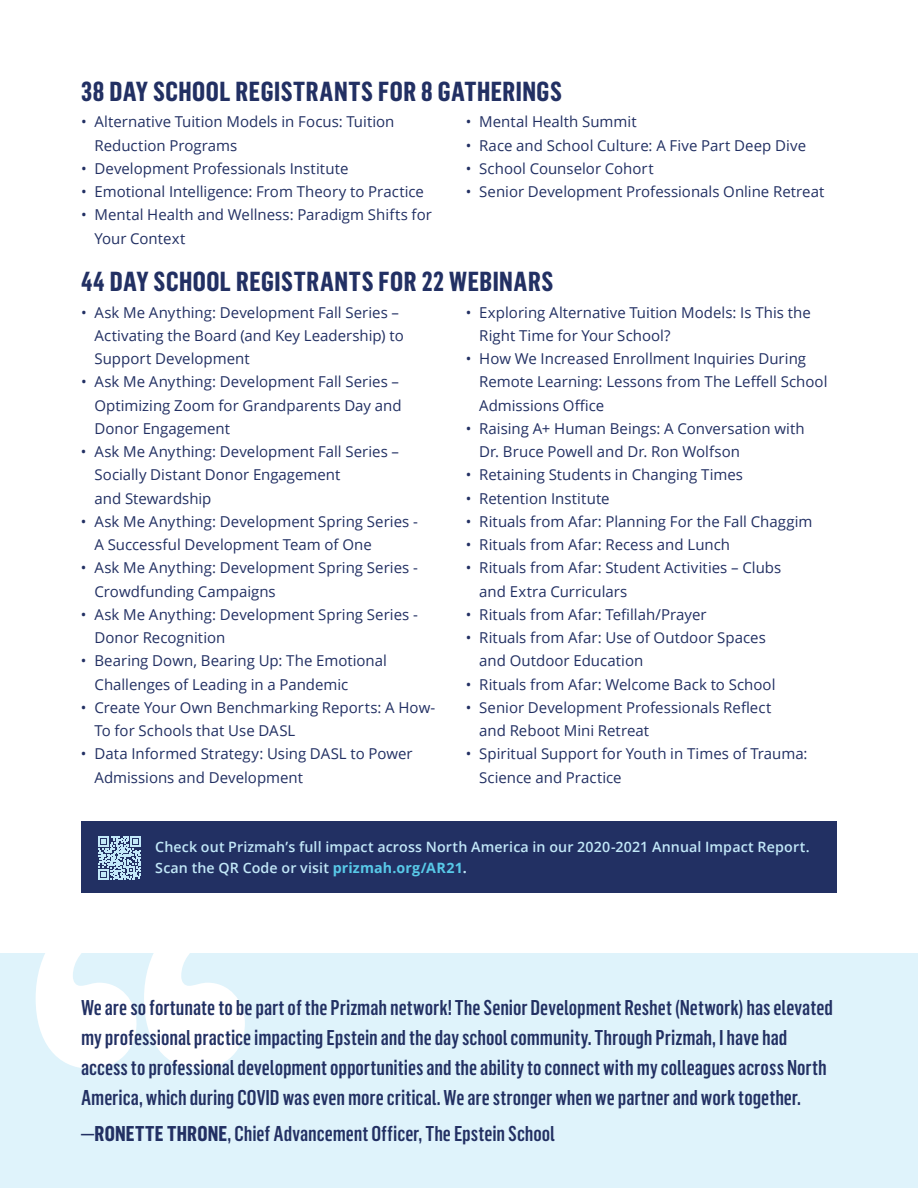
<style>
.page{position:relative;width:918px;height:1188px;background:#fff}
.page>*{position:absolute;margin:0;border:0;box-sizing:border-box;transform-origin:0 0}
.t1{font:700 27px "Flama Condensed";letter-spacing:.02em;color:#223063}
.t2{font:500 21px/30px "Flama Condensed";color:#223063}
.t3{font:15px/23.2px "Open Sans";color:#223063}
.t4{font:600 14.25px/21px "Open Sans";letter-spacing:.01em;color:#c2e8f8}
.s1{font-weight:700;color:#58c9e8}
.s2{font-weight:700}
</style>
<div class="page">
<div style="left:0;top:953px;width:918px;height:235px;background:#dff3fb"></div>
<svg style="left:36px;top:953px;width:101px;height:116px"></svg>
<svg style="left:144px;top:953px;width:101px;height:116px"></svg>
<div style="left:81px;top:821px;width:756px;height:72px;background:#223063"></div>
<svg style="left:98px;top:836px;width:43px;height:43px"></svg>
<h1 class="t1" style="left:81px;top:74px;width:482px">38 DAY SCHOOL REGISTRANTS FOR 8 GATHERINGS</h1>
<p class="t3" style="left:94px;top:110px;width:301px;text-indent:-14px">• Alternative Tuition Models in Focus: Tuition<br>Reduction Programs</p>
<p class="t3" style="left:81px;top:156px;width:269px">• Development Professionals Institute</p>
<p class="t3" style="left:81px;top:180px;width:345px">• Emotional Intelligence: From Theory to Practice</p>
<p class="t3" style="left:94px;top:203px;width:339px;text-indent:-14px">• Mental Health and Wellness: Paradigm Shifts for<br>Your Context</p>
<p class="t3" style="left:466px;top:110px;width:172px">• Mental Health Summit</p>
<p class="t3" style="left:466px;top:133px;width:342px">• Race and School Culture: A Five Part Deep Dive</p>
<p class="t3" style="left:466px;top:156px;width:189px">• School Counselor Cohort</p>
<p class="t3" style="left:466px;top:180px;width:360px">• Senior Development Professionals Online Retreat</p>
<h1 class="t1" style="left:81px;top:264px;width:474px">44 DAY SCHOOL REGISTRANTS FOR 22 WEBINARS</h1>
<p class="t3" style="left:94px;top:300px;width:311px;text-indent:-14px">• Ask Me Anything: Development Fall Series –<br>Activating the Board (and Key Leadership) to<br>Support Development</p>
<p class="t3" style="left:94px;top:370px;width:309px;text-indent:-13px">• Ask Me Anything: Development Fall Series –<br>Optimizing Zoom for Grandparents Day and<br>Donor Engagement</p>
<p class="t3" style="left:94px;top:440px;width:306px;text-indent:-14px">• Ask Me Anything: Development Fall Series –<br>Socially Distant Donor Engagement<br>and Stewardship</p>
<p class="t3" style="left:94px;top:509px;width:325px;text-indent:-14px">• Ask Me Anything: Development Spring Series -<br>A Successful Development Team of One</p>
<p class="t3" style="left:94px;top:556px;width:325px;text-indent:-14px">• Ask Me Anything: Development Spring Series -<br>Crowdfunding Campaigns</p>
<p class="t3" style="left:94px;top:602px;width:325px;text-indent:-14px">• Ask Me Anything: Development Spring Series -<br>Donor Recognition</p>
<p class="t3" style="left:94px;top:649px;width:294px;text-indent:-14px">• Bearing Down, Bearing Up: The Emotional<br>Challenges of Leading in a Pandemic</p>
<p class="t3" style="left:94px;top:695px;width:342px;text-indent:-14px">• Create Your Own Benchmarking Reports: A How-<br>To for Schools that Use DASL</p>
<p class="t3" style="left:94px;top:742px;width:320px;text-indent:-14px">• Data Informed Strategy: Using DASL to Power<br>Admissions and Development</p>
<p class="t3" style="left:479px;top:300px;width:333px;text-indent:-14px">• Exploring Alternative Tuition Models: Is This the<br>Right Time for Your School?</p>
<p class="t3" style="left:479px;top:347px;width:350px;text-indent:-14px">• How We Increased Enrollment Inquiries During<br>Remote Learning: Lessons from The Leffell School<br>Admissions Office</p>
<p class="t3" style="left:479px;top:416px;width:327px;text-indent:-13px">• Raising A+ Human Beings: A Conversation with<br>Dr. Bruce Powell and Dr. Ron Wolfson</p>
<p class="t3" style="left:466px;top:463px;width:279px">• Retaining Students in Changing Times</p>
<p class="t3" style="left:466px;top:486px;width:145px">• Retention Institute</p>
<p class="t3" style="left:466px;top:509px;width:348px">• Rituals from Afar: Planning For the Fall Chaggim</p>
<p class="t3" style="left:466px;top:533px;width:266px">• Rituals from Afar: Recess and Lunch</p>
<p class="t3" style="left:479px;top:556px;width:304px;text-indent:-14px">• Rituals from Afar: Student Activities – Clubs and Extra Curriculars</p>
<p class="t3" style="left:466px;top:602px;width:242px">• Rituals from Afar: Tefillah/Prayer</p>
<p class="t3" style="left:479px;top:626px;width:288px;text-indent:-14px">• Rituals from Afar: Use of Outdoor Spaces and Outdoor Education</p>
<p class="t3" style="left:466px;top:672px;width:311px">• Rituals from Afar: Welcome Back to School</p>
<p class="t3" style="left:479px;top:695px;width:294px;text-indent:-14px">• Senior Development Professionals Reflect and Reboot Mini Retreat</p>
<p class="t3" style="left:479px;top:742px;width:330px;text-indent:-14px">• Spiritual Support for Youth in Times of Trauma:<br>Science and Practice</p>
<p class="t4" style="left:155px;top:836px;width:656px">Check out Prizmah’s full impact across North America in our 2020-2021 Annual Impact Report.<br>Scan the QR Code or visit <span class="s1">prizmah.org/AR21</span><span class="s2">.</span></p>
<p class="t2" style="left:81px;top:992px;width:754px">We are so fortunate to be part of the Prizmah network! The Senior Development Reshet (Network) has elevated my professional practice impacting Epstein and the day school community. Through Prizmah, I have had access to professional development opportunities and the ability to connect with my colleagues across North America, which during COVID was even more critical. We are stronger when we partner and work together.</p>
<h2 class="t2" style="left:81px;top:1118px;width:476px">—<span class="s2">RONETTE THRONE</span>, Chief Advancement Officer, The Epstein School</h2>
</div>
